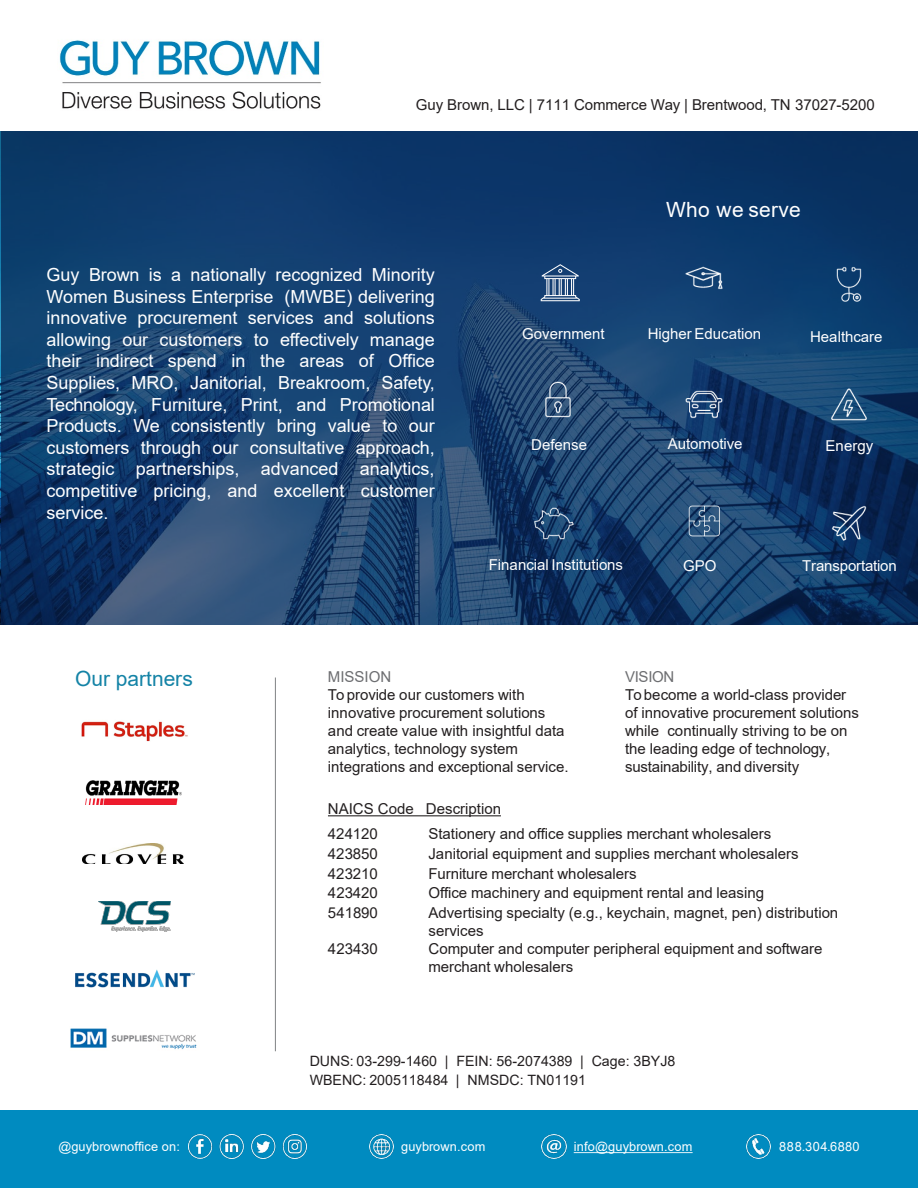
<style>
.page{position:relative;width:918px;height:1188px;background:#fff}
.page>*{position:absolute;margin:0;border:0;box-sizing:border-box;transform-origin:0 0}
.t1{font:21px "Arial";color:#1483a6}
.t2{font:21px "Arial";letter-spacing:.01em;color:#fff}
.t3{font:18px/21.6px "Arial";color:#fff;text-align:justify}
.t4{font:15px/18px "Arial";letter-spacing:-.005em;color:#231f20}
.t5{font:15px "Arial";color:#fff}
.t6{font:15px "Arial";letter-spacing:-.005em;color:#6d6e71}
.t7{font:14.25px "Arial";color:#231f20}
.t8{font:12.75px "Arial";letter-spacing:.015em;color:#fff}
.t9{font:12.75px "Arial";letter-spacing:.055em;color:#fff}
</style>
<div class="page">
<img style="left:59px;top:40px;width:262px;height:69px">
<svg style="left:328px;top:815px;width:173px;height:1px"></svg>
<hr style="left:275px;top:678px;width:1px;height:373px;background:#808285">
<div style="left:0;top:1111px;width:918px;height:77px;background:#008bc0"></div>
<img style="left:369px;top:1134px;width:24px;height:25px">
<img style="left:747px;top:1135px;width:24px;height:24px">
<img style="left:188px;top:1134px;width:119px;height:25px">
<svg style="left:574px;top:1152px;width:119px;height:1px"></svg>
<img style="left:542px;top:1135px;width:24px;height:24px">
<img style="left:81px;top:721px;width:107px;height:21px">
<img style="left:86px;top:780px;width:96px;height:25px">
<img style="left:83px;top:843px;width:101px;height:20px">
<img style="left:98px;top:902px;width:73px;height:29px">
<img style="left:76px;top:970px;width:118px;height:18px">
<img style="left:70px;top:1028px;width:127px;height:22px">
<div style="left:1px;top:132px;width:917px;height:493px;background:#062250;opacity:.7"></div>
<img style="left:685px;top:385px;width:39px;height:39px">
<img style="left:532px;top:502px;width:44px;height:43px">
<img style="left:538px;top:380px;width:39px;height:39px">
<img style="left:684px;top:258px;width:39px;height:40px">
<img style="left:829px;top:385px;width:39px;height:39px">
<img style="left:686px;top:502px;width:36px;height:36px">
<img style="left:829px;top:265px;width:39px;height:39px">
<img style="left:829px;top:504px;width:39px;height:39px">
<svg style="left:541px;top:264px;width:39px;height:37px"></svg>
<p class="t4" style="left:416px;top:96px;width:461px">Guy Brown, LLC | 7111 Commerce Way | Brentwood, TN 37027-5200</p>
<p class="t3" style="left:47px;top:264px;width:390px">Guy Brown is a nationally recognized Minority Women Business Enterprise (MWBE) delivering innovative procurement services and solutions allowing our customers to effectively manage their indirect spend in the areas of Office Supplies, MRO, Janitorial, Breakroom, Safety, Technology, Furniture, Print, and Promotional Products. We consistently bring value to our customers through our consultative approach, strategic partnerships, advanced analytics, competitive pricing, and excellent customer service.</p>
<p class="t2" style="left:666px;top:195px;width:136px">Who we serve</p>
<p class="t5" style="left:648px;top:323px;width:115px">Higher Education</p>
<p class="t5" style="left:522px;top:324px;width:84px">Government</p>
<p class="t5" style="left:810px;top:326px;width:74px">Healthcare</p>
<p class="t5" style="left:531px;top:435px;width:57px">Defense</p>
<p class="t5" style="left:668px;top:433px;width:76px">Automotive</p>
<p class="t5" style="left:826px;top:436px;width:49px">Energy</p>
<p class="t5" style="left:489px;top:554px;width:136px">Financial Institutions</p>
<p class="t5" style="left:802px;top:556px;width:96px">Transportation</p>
<p class="t5" style="left:683px;top:556px;width:35px">GPO</p>
<p class="t1" style="left:75px;top:664px;width:119px">Our partners</p>
<p class="t6" style="left:328px;top:666px;width:65px">MISSION</p>
<p class="t4" style="left:328px;top:685px;width:242px">To provide our customers with innovative procurement solutions and create value with insightful data analytics, technology system integrations and exceptional service.</p>
<p class="t6" style="left:625px;top:666px;width:51px">VISION</p>
<p class="t4" style="left:625px;top:685px;width:235px">To become a world-class provider of innovative procurement solutions while continually striving to be on the leading edge of technology, sustainability, and diversity</p>
<p class="t4" style="left:328px;top:799px;width:175px">NAICS Code Description</p>
<p class="t4" style="left:328px;top:825px;width:51px">424120</p>
<p class="t4" style="left:428px;top:825px;width:345px">Stationery and office supplies merchant wholesalers</p>
<p class="t4" style="left:328px;top:845px;width:51px">423850</p>
<p class="t4" style="left:428px;top:845px;width:372px">Janitorial equipment and supplies merchant wholesalers</p>
<p class="t4" style="left:328px;top:865px;width:51px">423210</p>
<p class="t4" style="left:428px;top:865px;width:210px">Furniture merchant wholesalers</p>
<p class="t4" style="left:328px;top:884px;width:51px">423420</p>
<p class="t4" style="left:428px;top:884px;width:337px">Office machinery and equipment rental and leasing</p>
<p class="t4" style="left:328px;top:904px;width:51px">541890</p>
<p class="t4" style="left:428px;top:904px;width:411px">Advertising specialty (e.g., keychain, magnet, pen) distribution services</p>
<p class="t4" style="left:328px;top:940px;width:51px">423430</p>
<p class="t4" style="left:428px;top:940px;width:395px">Computer and computer peripheral equipment and software</p>
<p class="t4" style="left:428px;top:958px;width:146px">merchant wholesalers</p>
<p class="t7" style="left:310px;top:1052px;width:367px">DUNS: 03-299-1460 | FEIN: 56-2074389 | Cage: 3BYJ8</p>
<p class="t7" style="left:310px;top:1070px;width:278px">WBENC: 2005118484 | NMSDC: TN01191</p>
<p class="t8" style="left:58px;top:1138px;width:123px">@guybrownoffice on:</p>
<p class="t8" style="left:401px;top:1138px;width:86px">guybrown.com</p>
<p class="t8" style="left:574px;top:1138px;width:120px">info@guybrown.com</p>
<p class="t9" style="left:779px;top:1138px;width:82px">888.304.6880</p>
</div>
